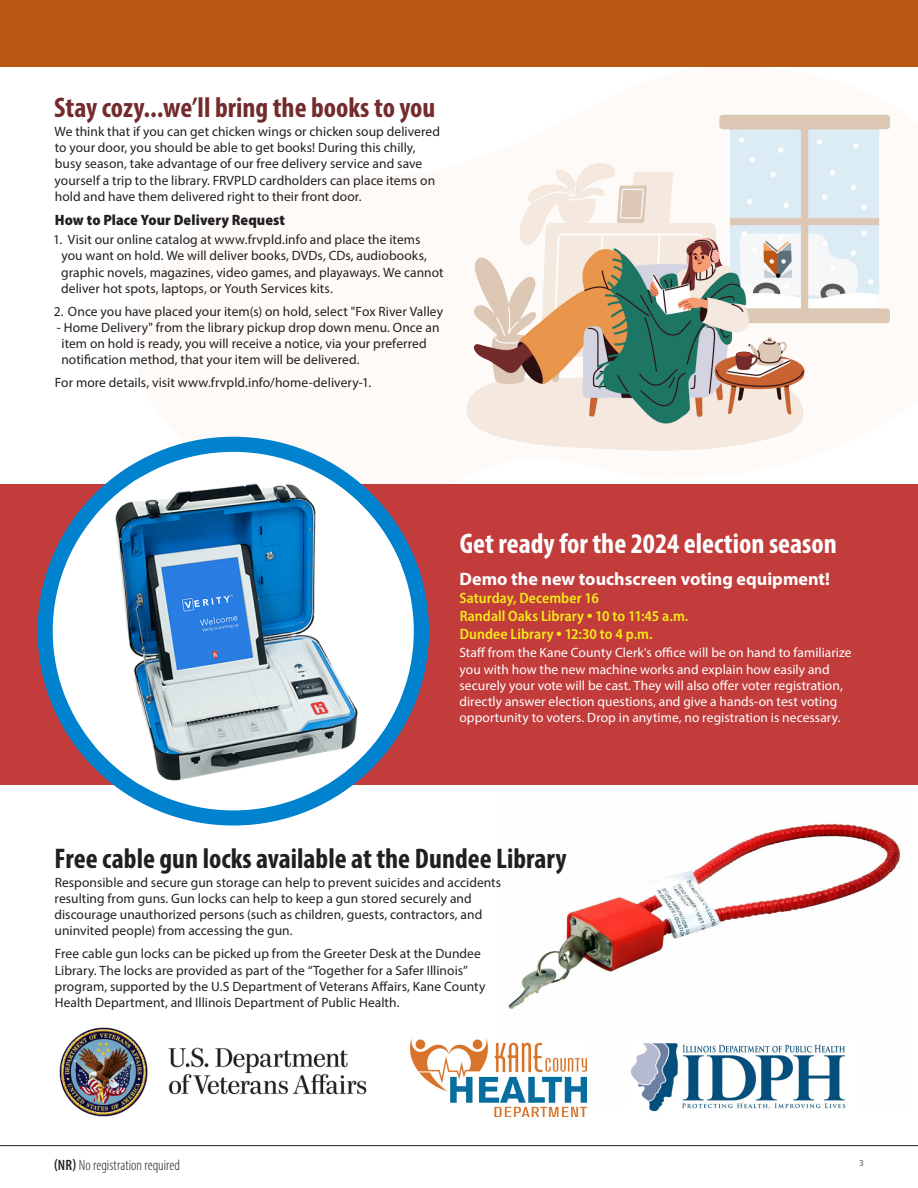
<style>
.page{position:relative;width:918px;height:1188px;background:#fff}
.page>*{position:absolute;margin:0;border:0;box-sizing:border-box;transform-origin:0 0}
.FEATURE_-_Heading{font:700 condensed 28.5px "Myriad Pro";color:#231f20}
.FEATURE_-_Heading-2{font:700 condensed 28.5px "Myriad Pro";color:#742b2c}
.FEATURE_-_Heading-3{font:700 condensed 28.5px "Myriad Pro";color:#fff}
.BASIC_-_Title{font:700 18px "Myriad Pro";color:#fff}
.BASIC_-_Date___Time{font:600 semi-condensed 15px "Myriad Pro";letter-spacing:.005em;color:#f4ec17}
.BASIC_-_Sub-Title{font:900 semi-condensed 15px "Myriad Pro";letter-spacing:.005em;color:#231f20}
.Rust_Head_centered{font:300 condensed 15px "Myriad Pro";color:#231f20}
.BASIC_-_Paragraph_Myriad{font:13.5px/16.2px "Myriad Pro";letter-spacing:.005em;color:#231f20}
.BASIC_-_Paragraph_Myriad-2{font:13.5px/16.2px "Myriad Pro";letter-spacing:.005em;color:#fff}
.t1{font:600 9px "Myriad Pro";color:#808285}
.s1{font-family:"Arial";font-weight:700;font-stretch:normal}
.s2{font-weight:600}
</style>
<div class="page">
<img style="left:500px;top:784px;width:407px;height:324px">
<img style="left:628px;top:1038px;width:231px;height:74px">
<img style="left:466px;top:114px;width:424px;height:337px">
<div style="left:0;top:484px;width:918px;height:300px;background:#c33c3c"></div>
<div style="left:38px;top:437px;width:391px;height:389px;background:#0082ce;border-radius:50%"></div>
<div style="left:0;top:0;width:918px;height:66px;background:#b95814"></div>
<hr style="left:0;top:1145px;width:918px;height:1px;background:#231f20">
<div style="left:53px;top:452px;width:361px;height:358px;background:#fff;border-radius:50%"></div>
<img style="left:94px;top:478px;width:307px;height:306px">
<img style="left:411px;top:1038px;width:175px;height:79px">
<img style="left:59px;top:1027px;width:308px;height:90px">
<p class="FEATURE_-_Heading-2" style="left:54px;top:90px;width:383px">Stay cozy...we’ll bring the books to you</p>
<p class="BASIC_-_Paragraph_Myriad" style="left:55px;top:123px;width:387px">We think that if you can get chicken wings or chicken soup delivered to your door, you should be able to get books! During this chilly, busy season, take advantage of our free delivery service and save yourself a trip to the library. FRVPLD cardholders can place items on hold and have them delivered right to their front door.</p>
<p class="BASIC_-_Sub-Title" style="left:55px;top:211px;width:232px">How to Place Your Delivery Request</p>
<p class="BASIC_-_Paragraph_Myriad" style="left:61px;top:231px;width:384px;text-indent:-8px">1. Visit our online catalog at www.frvpld.info and place the items you want on hold. We will deliver books, DVDs, CDs, audiobooks, graphic novels, magazines, video games, and playaways. We cannot deliver hot spots, laptops, or Youth Services kits.</p>
<p class="BASIC_-_Paragraph_Myriad" style="left:54px;top:303px;width:391px">2. Once you have placed your item(s) on hold, select "Fox River Valley</p>
<p class="BASIC_-_Paragraph_Myriad" style="left:61px;top:319px;width:380px;text-indent:-5px">- Home Delivery" from the library pickup drop down menu. Once an item on hold is ready, you will receive a notice, via your preferred notification method, that your item will be delivered.</p>
<p class="BASIC_-_Paragraph_Myriad" style="left:55px;top:374px;width:318px">For more details, visit www.frvpld.info/home-delivery-1.</p>
<p class="FEATURE_-_Heading-3" style="left:460px;top:526px;width:379px">Get ready for the 2024 election season</p>
<p class="BASIC_-_Title" style="left:460px;top:567px;width:372px">Demo the new touchscreen voting equipment!</p>
<p class="BASIC_-_Date___Time" style="left:459px;top:588px;width:141px">Saturday, December 16</p>
<p class="BASIC_-_Date___Time" style="left:460px;top:606px;width:230px">Randall Oaks Library <span class="s1">•</span> 10 to 11:45 a.m.</p>
<p class="BASIC_-_Date___Time" style="left:460px;top:624px;width:194px">Dundee Library <span class="s1">•</span> 12:30 to 4 p.m.</p>
<p class="BASIC_-_Paragraph_Myriad-2" style="left:459px;top:645px;width:394px">Staff from the Kane County Clerk's office will be on hand to familiarize you with how the new machine works and explain how easily and securely your vote will be cast. They will also offer voter registration, directly answer election questions, and give a hands-on test voting opportunity to voters. Drop in anytime, no registration is necessary.</p>
<p class="FEATURE_-_Heading" style="left:55px;top:841px;width:514px">Free cable gun locks available at the Dundee Library</p>
<p class="BASIC_-_Paragraph_Myriad" style="left:54px;top:874px;width:448px">Responsible and secure gun storage can help to prevent suicides and accidents resulting from guns. Gun locks can help to keep a gun stored securely and discourage unauthorized persons (such as children, guests, contractors, and uninvited people) from accessing the gun.</p>
<p class="BASIC_-_Paragraph_Myriad" style="left:55px;top:945px;width:432px">Free cable gun locks can be picked up from the Greeter Desk at the Dundee Library. The locks are provided as part of the “Together for a Safer Illinois” program, supported by the U.S Department of Veterans Affairs, Kane County Health Department, and Illinois Department of Public Health.</p>
<p class="Rust_Head_centered" style="left:54px;top:1156px;width:127px"><span class="s2">(NR)</span> No registration required</p>
<p class="t1" style="left:859px;top:1158px;width:6px">3</p>
</div>
